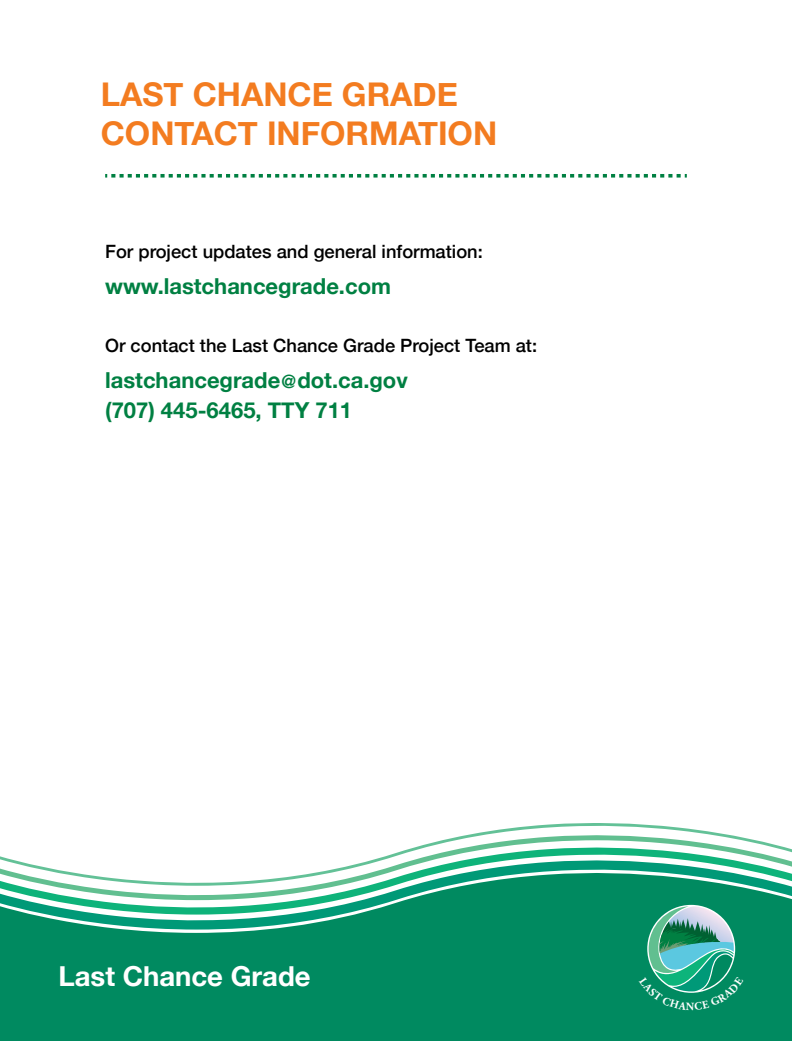
<style>
.page{position:relative;width:792px;height:1041px;background:#fff}
.page>*{position:absolute;margin:0;border:0;box-sizing:border-box;transform-origin:0 0}
.t1{font:700 32.6px/39.2px "Helvetica Neue";color:#f37c20}
.t2{font:700 27.5px "Helvetica Neue";color:#fff}
.t3{font:700 22px/29.3px "Helvetica Neue";color:#008042}
.t4{font:500 18.3px "Helvetica Neue";color:#000}
.s1{font-size:18.3px}
</style>
<div class="page">
<svg style="left:0;top:823px;width:792px;height:49px"></svg>
<svg style="left:0;top:872px;width:792px;height:169px;background:#1d9973"></svg>
<svg style="left:105px;top:174px;width:582px;height:4px"></svg>
<svg style="left:639px;top:906px;width:105px;height:104px;background:#35a286"></svg>
<p class="t1" style="left:101px;top:75px;width:398px">LAST CHANCE GRADE<br>CONTACT INFORMATION</p>
<p class="t4" style="left:105px;top:236px;width:379px">For project updates and general information:</p>
<p class="t3" style="left:105px;top:272px;width:287px">www.lastchancegrade.com</p>
<p class="t4" style="left:105px;top:330px;width:434px">Or contact the Last Chance Grade Project Team at:</p>
<p class="t3" style="left:105px;top:366px;width:304px">lastchancegrade<span class="s1">@</span>dot.ca.gov (707) 445-6465, TTY 711</p>
<p class="t2" style="left:59px;top:954px;width:254px">Last Chance Grade</p>
</div>
